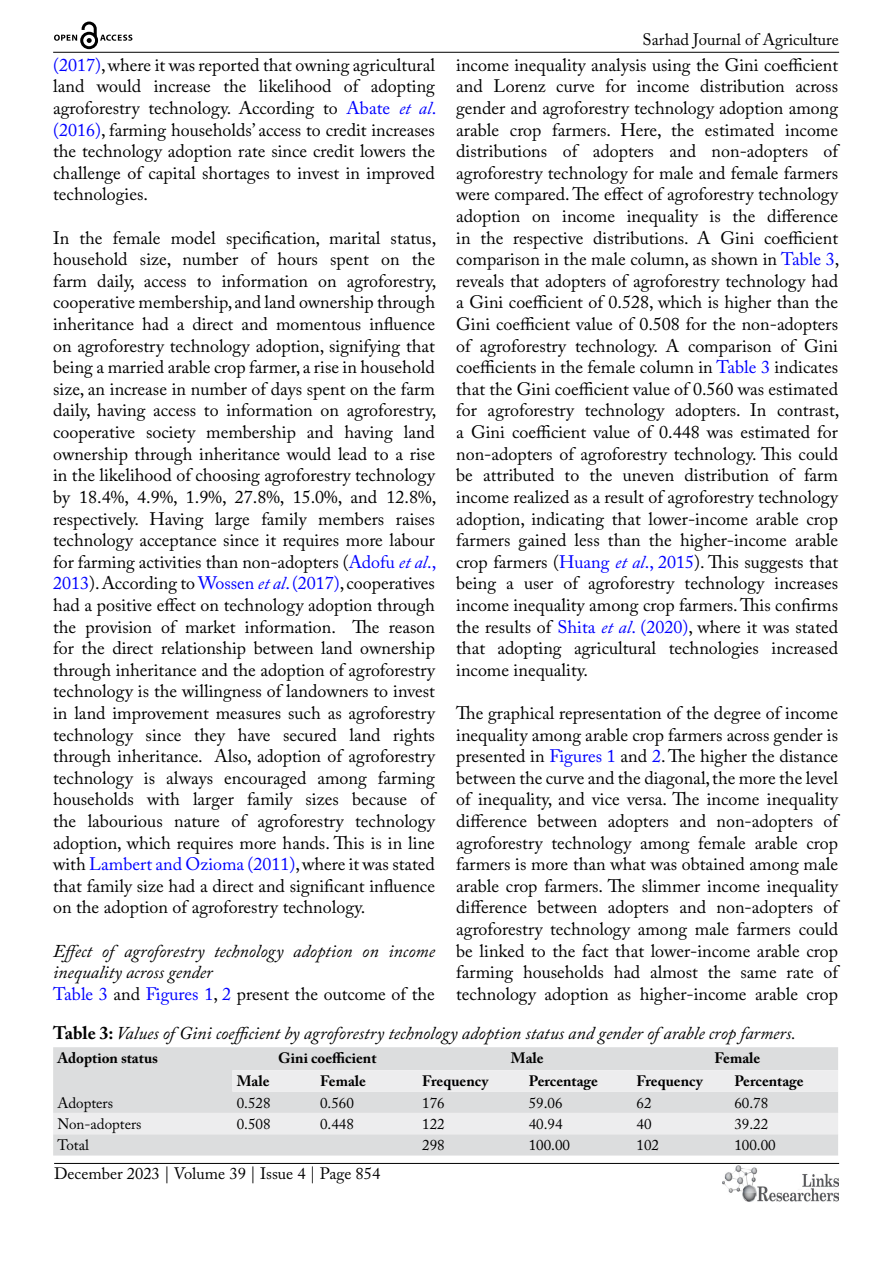
<style>
.page{position:relative;width:893px;height:1263px;background:#fff}
.page>*{position:absolute;margin:0;border:0;box-sizing:border-box;transform-origin:0 0}
.t1{font:18px/21.6px "Adobe Caslon Pro";color:#000;text-align:justify}
.t2{font:italic 18px/21.6px "Adobe Caslon Pro";color:#000}
.t3{font:16.5px "Adobe Caslon Pro";color:#000}
.t4{font:15px "Adobe Caslon Pro";color:#000}
.t5{font:700 15px "Adobe Caslon Pro";color:#000}
.s1{color:#00f}
.s2{font-style:italic;color:#00f}
.s3{font-style:normal;color:#00f}
.s4{font-style:normal}
.s5{font-weight:700;font-style:normal}
</style>
<div class="page">
<hr style="left:53px;top:52px;width:786px;height:1px;background:#000">
<hr style="left:54px;top:1163px;width:785px;height:1px;background:#000">
<img style="left:722px;top:1166px;width:117px;height:36px">
<svg style="left:54px;top:22px;width:78px;height:27px"></svg>
<div style="left:53px;top:1047px;width:785px;height:108px;background:#dcddde"></div>
<svg style="left:53px;top:1070px;width:785px;height:64px;background:#e6e6e7"></svg>
<p class="t3" style="left:643px;top:30px;width:198px">Sarhad Journal of Agriculture</p>
<p class="t1" style="left:53px;top:54px;width:385px"><span class="s1">(2017)</span>, where it was reported that owning agricultural land would increase the likelihood of adopting agroforestry technology. According to <span class="s1">Abate</span> <span class="s2">et al</span><span class="s1">. (2016)</span>, farming households’ access to credit increases the technology adoption rate since credit lowers the challenge of capital shortages to invest in improved technologies.</p>
<p class="t1" style="left:53px;top:227px;width:385px">In the female model specification, marital status, household size, number of hours spent on the farm daily, access to information on agroforestry, cooperative membership, and land ownership through inheritance had a direct and momentous influence on agroforestry technology adoption, signifying that being a married arable crop farmer, a rise in household size, an increase in number of days spent on the farm daily, having access to information on agroforestry, cooperative society membership and having land ownership through inheritance would lead to a rise in the likelihood of choosing agroforestry technology by 18.4%, 4.9%, 1.9%, 27.8%, 15.0%, and 12.8%, respectively. Having large family members raises technology acceptance since it requires more labour for farming activities than non-adopters (<span class="s1">Adofu</span> <span class="s2">et al</span><span class="s1">., 2013</span>). According to <span class="s1">Wossen</span> <span class="s2">et al</span><span class="s1">. (2017)</span>, cooperatives had a positive effect on technology adoption through the provision of market information. The reason for the direct relationship between land ownership through inheritance and the adoption of agroforestry technology is the willingness of landowners to invest in land improvement measures such as agroforestry technology since they have secured land rights through inheritance. Also, adoption of agroforestry technology is always encouraged among farming households with larger family sizes because of the labourious nature of agroforestry technology adoption, which requires more hands. This is in line with <span class="s1">Lambert and Ozioma (2011)</span>, where it was stated that family size had a direct and significant influence on the adoption of agroforestry technology.</p>
<p class="t2" style="left:53px;top:939px;width:383px">Effect of agroforestry technology adoption on income inequality across gender<br><span class="s3">Table 3</span> <span class="s4">and</span> <span class="s3">Figures 1</span><span class="s4">,</span> <span class="s3">2</span> <span class="s4">present the outcome of the</span></p>
<p class="t1" style="left:456px;top:54px;width:385px">income inequality analysis using the Gini coefficient and Lorenz curve for income distribution across gender and agroforestry technology adoption among arable crop farmers. Here, the estimated income distributions of adopters and non-adopters of agroforestry technology for male and female farmers were compared. The effect of agroforestry technology adoption on income inequality is the difference in the respective distributions. A Gini coefficient comparison in the male column, as shown in <span class="s1">Table 3</span>, reveals that adopters of agroforestry technology had a Gini coefficient of 0.528, which is higher than the Gini coefficient value of 0.508 for the non-adopters of agroforestry technology. A comparison of Gini coefficients in the female column in <span class="s1">Table 3</span> indicates that the Gini coefficient value of 0.560 was estimated for agroforestry technology adopters. In contrast, a Gini coefficient value of 0.448 was estimated for non-adopters of agroforestry technology. This could be attributed to the uneven distribution of farm income realized as a result of agroforestry technology adoption, indicating that lower-income arable crop farmers gained less than the higher-income arable crop farmers (<span class="s1">Huang</span> <span class="s2">et al</span><span class="s1">., 2015</span>). This suggests that being a user of agroforestry technology increases income inequality among crop farmers. This confirms the results of <span class="s1">Shita</span> <span class="s2">et al</span><span class="s1">. (2020)</span>, where it was stated that adopting agricultural technologies increased income inequality.</p>
<p class="t1" style="left:456px;top:702px;width:383px">The graphical representation of the degree of income inequality among arable crop farmers across gender is presented in <span class="s1">Figures 1</span> and <span class="s1">2</span>. The higher the distance between the curve and the diagonal, the more the level of inequality, and vice versa. The income inequality difference between adopters and non-adopters of agroforestry technology among female arable crop farmers is more than what was obtained among male arable crop farmers. The slimmer income inequality difference between adopters and non-adopters of agroforestry technology among male farmers could be linked to the fact that lower-income arable crop farming households had almost the same rate of technology adoption as higher-income arable crop</p>
<p class="t2" style="left:53px;top:1022px;width:744px"><span class="s5">Table 3:</span> Values of Gini coefficient by agroforestry technology adoption status and gender of arable crop farmers.</p>
<p class="t5" style="left:57px;top:1049px;width:102px">Adoption status</p>
<p class="t5" style="left:278px;top:1049px;width:100px">Gini coefficient</p>
<p class="t5" style="left:511px;top:1049px;width:34px">Male</p>
<p class="t5" style="left:714px;top:1049px;width:47px">Female</p>
<p class="t5" style="left:237px;top:1072px;width:34px">Male</p>
<p class="t5" style="left:320px;top:1072px;width:47px">Female</p>
<p class="t5" style="left:422px;top:1072px;width:68px">Frequency</p>
<p class="t5" style="left:529px;top:1072px;width:71px">Percentage</p>
<p class="t5" style="left:637px;top:1072px;width:68px">Frequency</p>
<p class="t5" style="left:734px;top:1072px;width:71px">Percentage</p>
<p class="t4" style="left:57px;top:1094px;width:57px">Adopters</p>
<p class="t4" style="left:237px;top:1094px;width:35px">0.528</p>
<p class="t4" style="left:320px;top:1094px;width:35px">0.560</p>
<p class="t4" style="left:422px;top:1094px;width:24px">176</p>
<p class="t4" style="left:529px;top:1094px;width:35px">59.06</p>
<p class="t4" style="left:637px;top:1094px;width:16px">62</p>
<p class="t4" style="left:734px;top:1094px;width:35px">60.78</p>
<p class="t4" style="left:57px;top:1115px;width:86px">Non-adopters</p>
<p class="t4" style="left:237px;top:1115px;width:35px">0.508</p>
<p class="t4" style="left:320px;top:1115px;width:35px">0.448</p>
<p class="t4" style="left:422px;top:1115px;width:24px">122</p>
<p class="t4" style="left:529px;top:1115px;width:35px">40.94</p>
<p class="t4" style="left:637px;top:1115px;width:16px">40</p>
<p class="t4" style="left:734px;top:1115px;width:35px">39.22</p>
<p class="t4" style="left:57px;top:1136px;width:33px">Total</p>
<p class="t4" style="left:422px;top:1136px;width:24px">298</p>
<p class="t4" style="left:529px;top:1136px;width:43px">100.00</p>
<p class="t4" style="left:637px;top:1136px;width:24px">102</p>
<p class="t4" style="left:734px;top:1136px;width:43px">100.00</p>
<p class="t3" style="left:54px;top:1164px;width:328px">December 2023 | Volume 39 | Issue 4 | Page 854</p>
</div>
